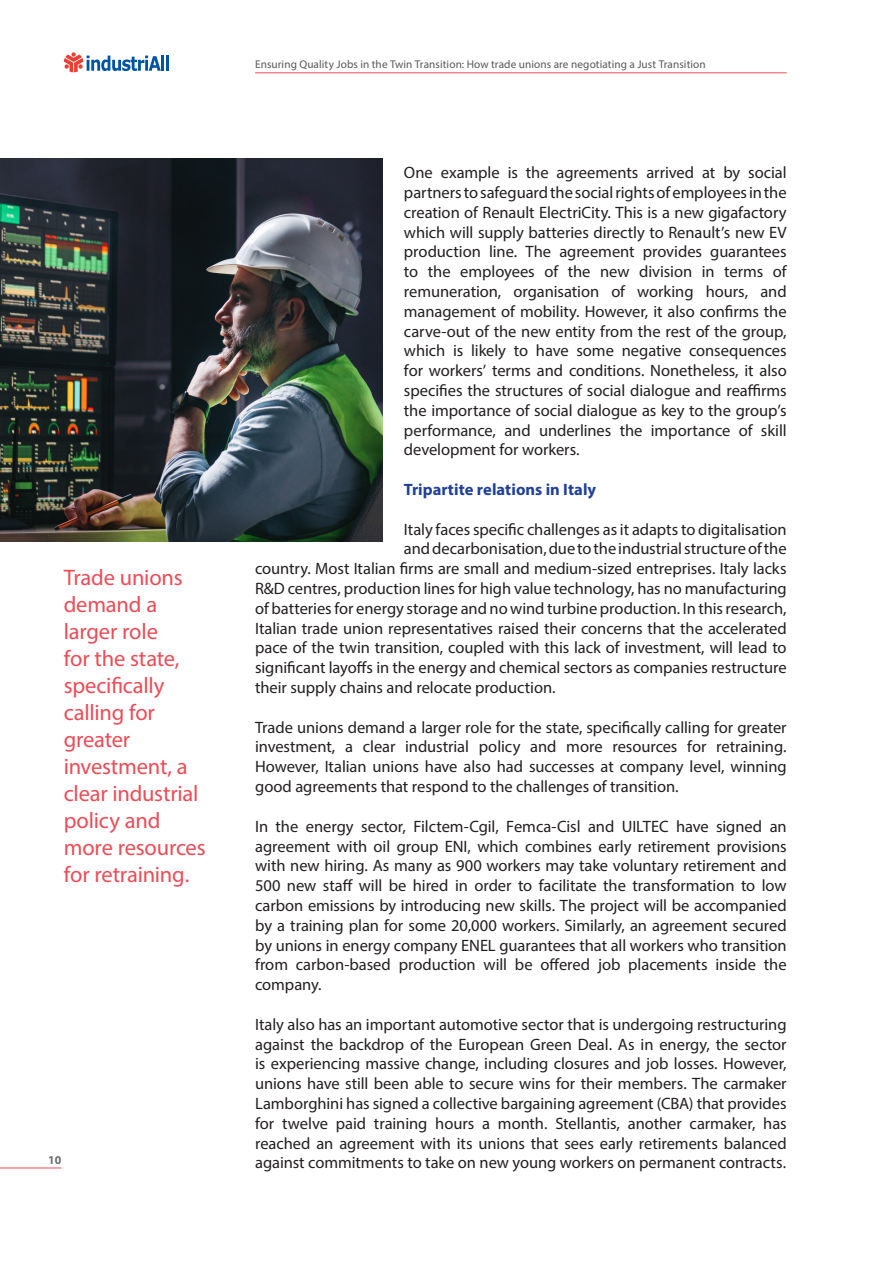
<style>
.page{position:relative;width:893px;height:1263px;background:#fff}
.page>*{position:absolute;margin:0;border:0;box-sizing:border-box;transform-origin:0 0}
.t1{font:22.5px/27px "Myriad Pro";letter-spacing:-.01em;color:#ef4b55}
.t2{font:16.5px/19.8px "Myriad Pro";letter-spacing:-.005em;color:#231f20;text-align:justify}
.t3{font:700 16.5px "Myriad Pro";color:#20419a}
.t4{font:700 12px "Myriad Pro";color:#6c6d70}
.t5{font:11.25px "Myriad Pro";letter-spacing:.01em;color:#57585a}
</style>
<div class="page">
<hr style="left:0;top:1167px;width:61px;height:1px;background:#ef4b55">
<hr style="left:255px;top:72px;width:532px;height:1px;background:#ef4b55">
<hr style="left:161px;top:56px;width:3px;height:15px;background:#0155a5">
<hr style="left:166px;top:56px;width:3px;height:15px;background:#0155a5">
<svg style="left:64px;top:52px;width:97px;height:20px"></svg>
<img style="left:0;top:158px;width:383px;height:383px">
<p class="t1" style="left:64px;top:563px;width:143px">Trade unions demand a larger role<br>for the state, specifically calling for greater investment, a clear industrial policy and more resources for retraining.</p>
<p class="t4" style="left:48px;top:1152px;width:15px">10</p>
<p class="t5" style="left:255px;top:57px;width:452px">Ensuring Quality Jobs in the Twin Transition: How trade unions are negotiating a Just Transition</p>
<p class="t2" style="left:404px;top:163px;width:384px">One example is the agreements arrived at by social partners to safeguard the social rights of employees in the creation of Renault ElectriCity. This is a new gigafactory which will supply batteries directly to Renault’s new EV production line. The agreement provides guarantees to the employees of the new division in terms of remuneration, organisation of working hours, and management of mobility. However, it also confirms the carve-out of the new entity from the rest of the group, which is likely to have some negative consequences for workers’ terms and conditions. Nonetheless, it also specifies the structures of social dialogue and reaffirms the importance of social dialogue as key to the group’s performance, and underlines the importance of skill development for workers.</p>
<p class="t3" style="left:404px;top:479px;width:194px">Tripartite relations in Italy</p>
<p class="t2" style="left:404px;top:519px;width:384px">Italy faces specific challenges as it adapts to digitalisation</p>
<p class="t2" style="left:404px;top:539px;width:384px">and decarbonisation, due to the industrial structure of the</p>
<p class="t2" style="left:255px;top:559px;width:533px">country. Most Italian firms are small and medium-sized entreprises. Italy lacks</p>
<p class="t2" style="left:255px;top:578px;width:533px">R&amp;D centres, production lines for high value technology, has no manufacturing</p>
<p class="t2" style="left:255px;top:598px;width:533px">of batteries for energy storage and no wind turbine production. In this research,</p>
<p class="t2" style="left:255px;top:618px;width:533px">Italian trade union representatives raised their concerns that the accelerated</p>
<p class="t2" style="left:255px;top:638px;width:533px">pace of the twin transition, coupled with this lack of investment, will lead to</p>
<p class="t2" style="left:255px;top:658px;width:533px">significant layoffs in the energy and chemical sectors as companies restructure</p>
<p class="t2" style="left:255px;top:677px;width:302px">their supply chains and relocate production.</p>
<p class="t2" style="left:255px;top:717px;width:533px">Trade unions demand a larger role for the state, specifically calling for greater investment, a clear industrial policy and more resources for retraining.<br>However, Italian unions have also had successes at company level, winning good agreements that respond to the challenges of transition.</p>
<p class="t2" style="left:255px;top:816px;width:533px">In the energy sector, Filctem-Cgil, Femca-Cisl and UILTEC have signed an agreement with oil group ENI, which combines early retirement provisions with new hiring. As many as 900 workers may take voluntary retirement and 500 new staff will be hired in order to facilitate the transformation to low carbon emissions by introducing new skills. The project will be accompanied by a training plan for some 20,000 workers. Similarly, an agreement secured by unions in energy company ENEL guarantees that all workers who transition from carbon-based production will be offered job placements inside the company.</p>
<p class="t2" style="left:255px;top:1014px;width:533px">Italy also has an important automotive sector that is undergoing restructuring against the backdrop of the European Green Deal. As in energy, the sector is experiencing massive change, including closures and job losses. However, unions have still been able to secure wins for their members. The carmaker Lamborghini has signed a collective bargaining agreement (CBA) that provides for twelve paid training hours a month. Stellantis, another carmaker, has reached an agreement with its unions that sees early retirements balanced against commitments to take on new young workers on permanent contracts.</p>
</div>
